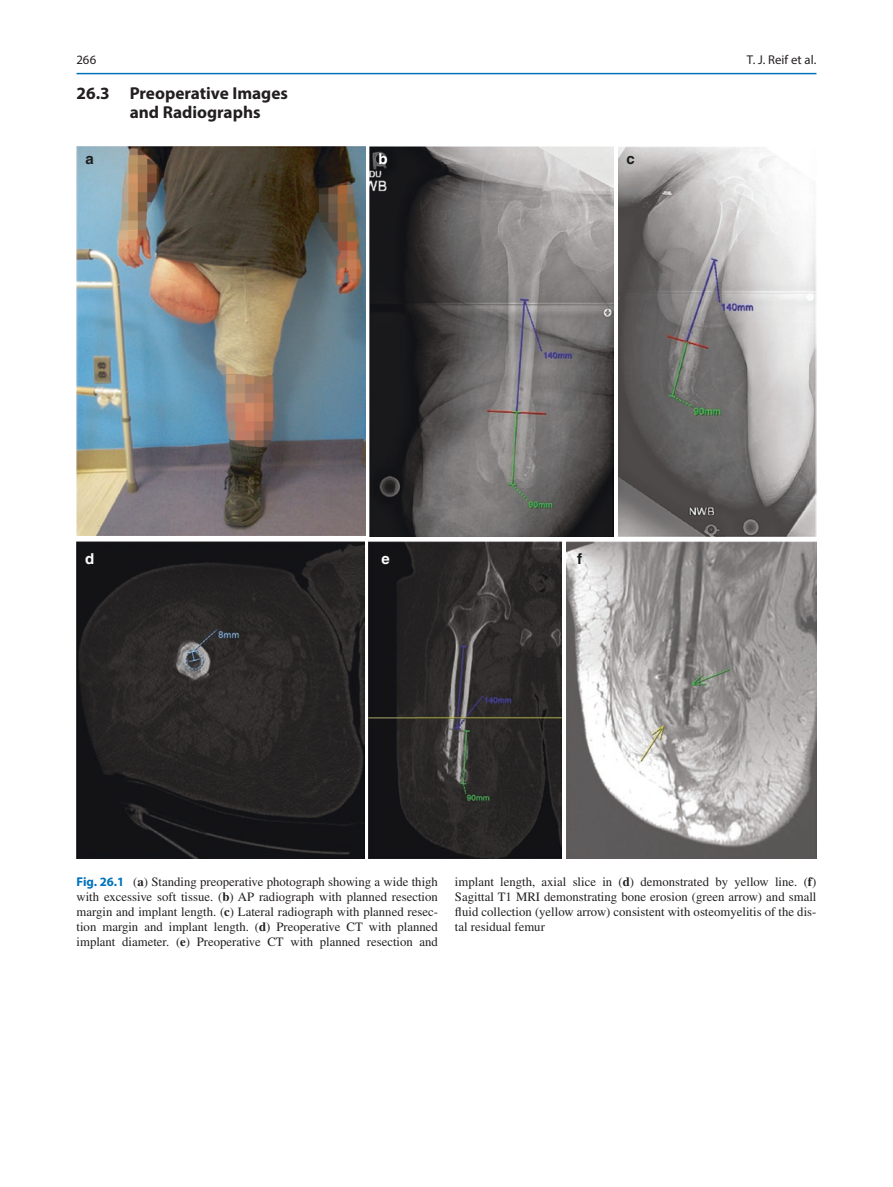
<style>
.page{position:relative;width:893px;height:1187px;background:#fff}
.page>*{position:absolute;margin:0;border:0;box-sizing:border-box;transform-origin:0 0}
.t1{font:700 17.25px/18.8px "Myriad Pro";color:#231f20}
.t2{font:700 15px "Helvetica";color:#1d1e1f}
.t3{font:700 15px "Helvetica";color:#fff}
.t4{font:12.75px/15px "Times LT Std";color:#231f20;text-align:justify}
.t5{font:12.75px "Myriad Pro Regular 2";letter-spacing:.01em;color:#231f20}
.t6{font:12.75px "Myriad Pro";color:#231f20}
.s1{font-family:"Myriad Pro";font-weight:700;color:#0073bc}
.s2{font-weight:700}
</style>
<div class="page">
<img style="left:77px;top:146px;width:288px;height:389px">
<img style="left:618px;top:147px;width:198px;height:389px">
<img style="left:370px;top:147px;width:244px;height:389px">
<img style="left:566px;top:541px;width:250px;height:317px">
<img style="left:369px;top:541px;width:193px;height:317px">
<img style="left:77px;top:541px;width:287px;height:317px">
<hr style="left:77px;top:73px;width:739px;height:1px;background:#0073bc">
<p class="t6" style="left:77px;top:52px;width:21px">266</p>
<h1 class="t1" style="left:130px;top:84px;width:160px;text-indent:-53px">26.3 Preoperative Images and Radiographs</h1>
<p class="t2" style="left:85px;top:150px;width:10px">a</p>
<p class="t3" style="left:378px;top:150px;width:11px">b</p>
<p class="t2" style="left:627px;top:150px;width:10px">c</p>
<p class="t5" style="left:747px;top:52px;width:71px">T. J. Reif et al.</p>
<p class="t3" style="left:85px;top:550px;width:11px">d</p>
<p class="t3" style="left:381px;top:550px;width:10px">e</p>
<p class="t2" style="left:577px;top:550px;width:6px">f</p>
<p class="t4" style="left:77px;top:874px;width:363px"><span class="s1">Fig. 26.1</span> (<span class="s2">a</span>) Standing preoperative photograph showing a wide thigh with excessive soft tissue. (<span class="s2">b</span>) AP radiograph with planned resection margin and implant length. (<span class="s2">c</span>) Lateral radiograph with planned resec&shy;tion margin and implant length. (<span class="s2">d</span>) Preoperative CT with planned implant diameter. (<span class="s2">e</span>) Preoperative CT with planned resection and</p>
<p class="t4" style="left:455px;top:874px;width:363px">implant length, axial slice in (<span class="s2">d</span>) demonstrated by yellow line. (<span class="s2">f</span>)<br>Sagittal T1 MRI demonstrating bone erosion (green arrow) and small fluid collection (yellow arrow) consistent with osteomyelitis of the dis&shy;tal residual femur</p>
</div>
